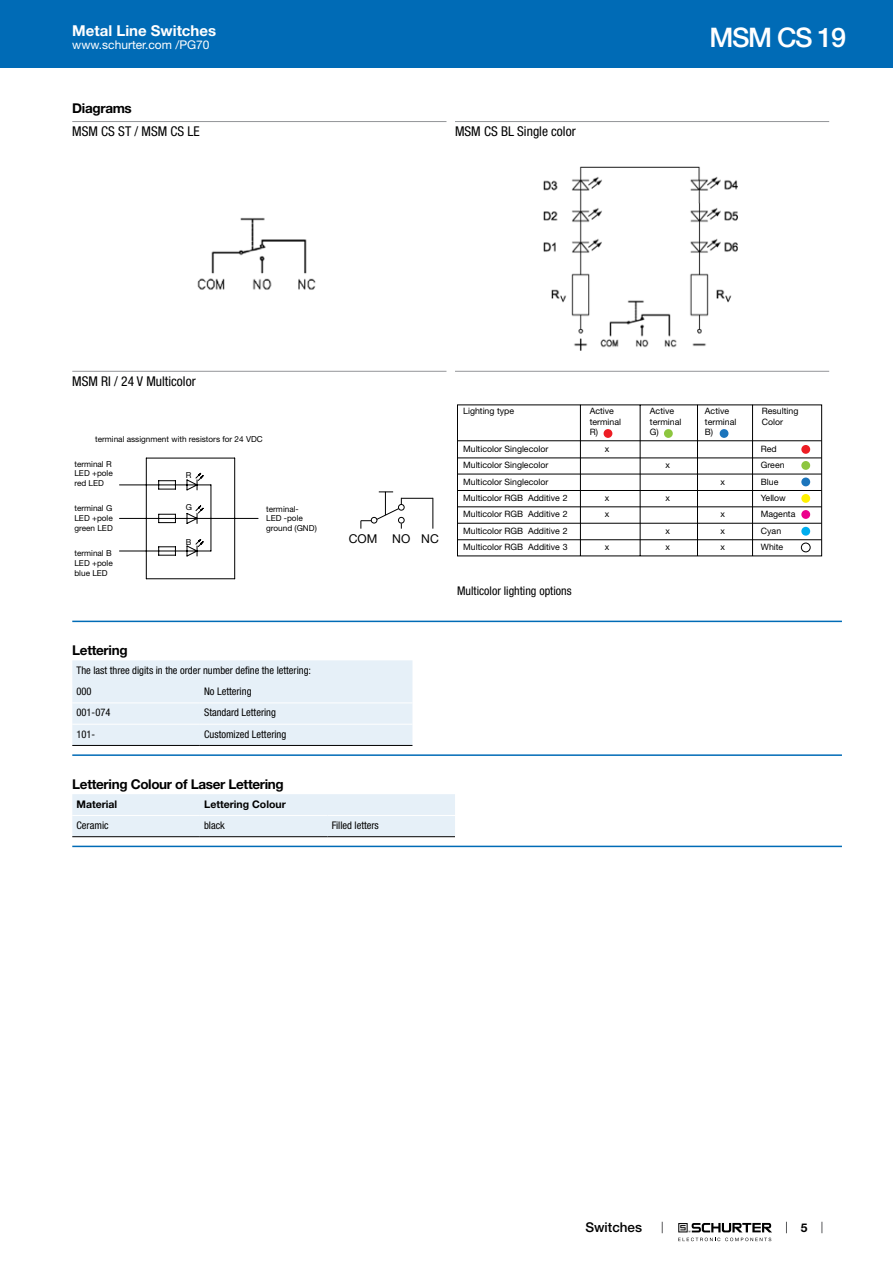
<style>
.page{position:relative;width:893px;height:1263px;background:#fff}
.page>*{position:absolute;margin:0;border:0;box-sizing:border-box;transform-origin:0 0}
.t1{font:500 27px "Helvetica Neue LT";letter-spacing:-.05em;color:#fff}
.t2{font:700 15px "Helvetica Neue LT";color:#fff}
.t3{font:condensed 13.5px "Helvetica Neue LT";color:#000}
.t4{font:700 13.5px "Helvetica Neue LT";letter-spacing:-.025em;color:#000}
.t5{font:500 13.5px "Helvetica Neue LT";color:#000}
.t6{font:12.15px "Helvetica Neue LT";color:#000}
.t7{font:condensed 12px "Helvetica Neue LT";color:#000}
.t8{font:12px "Helvetica Neue LT";color:#fff}
.t9{font:700 12px "Helvetica Neue LT";color:#000}
.t10{font:condensed 10.5px/21.3px "Helvetica Neue LT";color:#000}
.t11{font:700 10.5px "Helvetica Neue LT";color:#000}
.t12{font:8.85px "Helvetica Neue LT";color:#000}
.t13{font:8.25px/9.9px "Helvetica Neue LT";color:#000}
</style>
<div class="page">
<svg style="left:678px;top:1223px;width:94px;height:18px"></svg>
<div style="left:0;top:0;width:893px;height:68px;background:#006bb6"></div>
<hr style="left:72px;top:121px;width:374px;height:1px;background:#939598">
<img style="left:197px;top:217px;width:119px;height:73px">
<hr style="left:455px;top:121px;width:374px;height:1px;background:#939598">
<img style="left:543px;top:166px;width:195px;height:185px">
<hr style="left:72px;top:371px;width:374px;height:1px;background:#939598">
<svg style="left:119px;top:458px;width:139px;height:121px"></svg>
<svg style="left:361px;top:491px;width:72px;height:38px"></svg>
<hr style="left:455px;top:371px;width:374px;height:1px;background:#939598">
<svg style="left:457px;top:404px;width:365px;height:152px"></svg>
<div style="left:801px;top:445px;width:9px;height:9px;background:#ed1d24;border-radius:50%"></div>
<div style="left:801px;top:461px;width:9px;height:9px;background:#8dc63f;border-radius:50%"></div>
<div style="left:801px;top:477px;width:9px;height:9px;background:#1c75bc;border-radius:50%"></div>
<div style="left:801px;top:494px;width:9px;height:9px;background:#fff200;border-radius:50%"></div>
<div style="left:801px;top:510px;width:9px;height:9px;background:#ec008c;border-radius:50%"></div>
<div style="left:801px;top:527px;width:9px;height:9px;background:#00aeef;border-radius:50%"></div>
<div style="left:801px;top:543px;width:9px;height:9px;background:#fff;border-radius:50%"></div>
<div style="left:801px;top:543px;width:9px;height:9px;border:1px solid #000;border-radius:50%"></div>
<hr style="left:72px;top:621px;width:770px;height:1px;background:#006bb6">
<div style="left:72px;top:660px;width:340px;height:85px;background:#e6f0f8"></div>
<hr style="left:72px;top:702px;width:128px;height:1px;background:#fff">
<hr style="left:200px;top:702px;width:212px;height:1px;background:#fff">
<hr style="left:72px;top:724px;width:128px;height:1px;background:#fff">
<hr style="left:200px;top:724px;width:212px;height:1px;background:#fff">
<hr style="left:72px;top:745px;width:128px;height:1px;background:#000">
<hr style="left:200px;top:745px;width:212px;height:1px;background:#000">
<hr style="left:72px;top:754px;width:770px;height:2px;background:#006bb6">
<div style="left:72px;top:794px;width:383px;height:42px;background:#e6f0f8"></div>
<hr style="left:72px;top:815px;width:128px;height:1px;background:#fff">
<hr style="left:200px;top:815px;width:127px;height:1px;background:#fff">
<hr style="left:327px;top:815px;width:128px;height:1px;background:#fff">
<hr style="left:72px;top:836px;width:128px;height:1px;background:#000">
<hr style="left:200px;top:836px;width:127px;height:1px;background:#000">
<hr style="left:327px;top:836px;width:128px;height:1px;background:#000">
<hr style="left:72px;top:846px;width:770px;height:1px;background:#006bb6">
<h2 class="t2" style="left:72px;top:21px;width:145px">Metal Line Switches</h2>
<h3 class="t8" style="left:72px;top:38px;width:139px">www.schurter.com /PG70</h3>
<h3 class="t4" style="left:72px;top:99px;width:61px">Diagrams</h3>
<h3 class="t3" style="left:72px;top:123px;width:129px">MSM CS ST / MSM CS LE</h3>
<h3 class="t3" style="left:455px;top:123px;width:122px">MSM CS BL Single color</h3>
<h3 class="t3" style="left:72px;top:373px;width:125px">MSM RI / 24 V Multicolor</h3>
<h1 class="t1" style="left:709px;top:21px;width:138px">MSM CS 19</h1>
<p class="t13" style="left:95px;top:434px;width:169px">terminal assignment with resistors for 24 VDC</p>
<p class="t13" style="left:74px;top:459px;width:40px">terminal R<br>LED +pole red LED</p>
<p class="t13" style="left:74px;top:503px;width:40px;text-align:justify">terminal G LED +pole green LED</p>
<p class="t13" style="left:74px;top:548px;width:40px">terminal B<br>LED +pole blue LED</p>
<p class="t13" style="left:186px;top:470px;width:7px">R</p>
<p class="t13" style="left:186px;top:502px;width:8px">G</p>
<p class="t13" style="left:186px;top:537px;width:7px">B</p>
<p class="t13" style="left:266px;top:504px;width:52px">terminal-<br>LED -pole ground (GND)</p>
<h3 class="t4" style="left:72px;top:642px;width:57px">Lettering</h3>
<p class="t10" style="left:77px;top:659px;width:236px">The last three digits in the order number define the lettering:<br>000</p>
<p class="t10" style="left:204px;top:681px;width:49px">No Lettering</p>
<h3 class="t6" style="left:349px;top:531px;width:91px">COM NO NC</h3>
<p class="t10" style="left:77px;top:702px;width:35px">001-074</p>
<p class="t10" style="left:204px;top:702px;width:73px">Standard Lettering</p>
<p class="t10" style="left:77px;top:723px;width:20px">101-</p>
<p class="t10" style="left:204px;top:723px;width:84px">Customized Lettering</p>
<h3 class="t4" style="left:72px;top:775px;width:213px">Lettering Colour of Laser Lettering</h3>
<p class="t11" style="left:77px;top:797px;width:42px">Material</p>
<p class="t11" style="left:204px;top:797px;width:83px">Lettering Colour</p>
<p class="t10" style="left:77px;top:814px;width:34px">Ceramic</p>
<p class="t10" style="left:204px;top:814px;width:22px">black</p>
<p class="t10" style="left:332px;top:814px;width:49px">Filled letters</p>
<p class="t12" style="left:463px;top:406px;width:52px">Lighting type</p>
<p class="t12" style="left:590px;top:406px;width:26px">Active</p>
<p class="t12" style="left:650px;top:406px;width:26px">Active</p>
<p class="t12" style="left:705px;top:406px;width:26px">Active</p>
<p class="t12" style="left:762px;top:406px;width:38px">Resulting</p>
<p class="t12" style="left:590px;top:416px;width:33px">terminal</p>
<p class="t12" style="left:650px;top:416px;width:33px">terminal</p>
<p class="t12" style="left:705px;top:416px;width:33px">terminal</p>
<p class="t12" style="left:762px;top:416px;width:23px">Color</p>
<p class="t12" style="left:590px;top:427px;width:10px">R)</p>
<p class="t12" style="left:650px;top:427px;width:10px">G)</p>
<p class="t12" style="left:705px;top:427px;width:10px">B)</p>
<p class="t12" style="left:463px;top:443px;width:87px">Multicolor Singlecolor</p>
<p class="t12" style="left:605px;top:443px;width:6px">x</p>
<p class="t12" style="left:761px;top:443px;width:17px">Red</p>
<p class="t12" style="left:463px;top:460px;width:87px">Multicolor Singlecolor</p>
<p class="t12" style="left:665px;top:460px;width:6px">x</p>
<p class="t12" style="left:761px;top:460px;width:25px">Green</p>
<p class="t12" style="left:463px;top:476px;width:87px">Multicolor Singlecolor</p>
<p class="t12" style="left:720px;top:476px;width:6px">x</p>
<p class="t12" style="left:761px;top:476px;width:19px">Blue</p>
<p class="t12" style="left:463px;top:492px;width:106px">Multicolor RGB Additive 2</p>
<p class="t12" style="left:605px;top:492px;width:6px">x</p>
<p class="t12" style="left:665px;top:492px;width:6px">x</p>
<p class="t12" style="left:761px;top:492px;width:27px">Yellow</p>
<p class="t12" style="left:463px;top:509px;width:106px">Multicolor RGB Additive 2</p>
<p class="t12" style="left:605px;top:509px;width:6px">x</p>
<p class="t12" style="left:720px;top:509px;width:6px">x</p>
<p class="t12" style="left:761px;top:509px;width:36px">Magenta</p>
<p class="t12" style="left:463px;top:525px;width:106px">Multicolor RGB Additive 2</p>
<p class="t12" style="left:665px;top:525px;width:6px">x</p>
<p class="t12" style="left:720px;top:525px;width:6px">x</p>
<p class="t12" style="left:761px;top:525px;width:22px">Cyan</p>
<p class="t12" style="left:463px;top:542px;width:106px">Multicolor RGB Additive 3</p>
<p class="t12" style="left:605px;top:542px;width:6px">x</p>
<p class="t12" style="left:665px;top:542px;width:6px">x</p>
<p class="t12" style="left:720px;top:542px;width:6px">x</p>
<p class="t12" style="left:761px;top:542px;width:24px">White</p>
<h3 class="t7" style="left:457px;top:584px;width:116px">Multicolor lighting options</h3>
<h3 class="t5" style="left:585px;top:1219px;width:58px">Switches</h3>
<h3 class="t9" style="left:801px;top:1220px;width:8px">5</h3>
</div>
